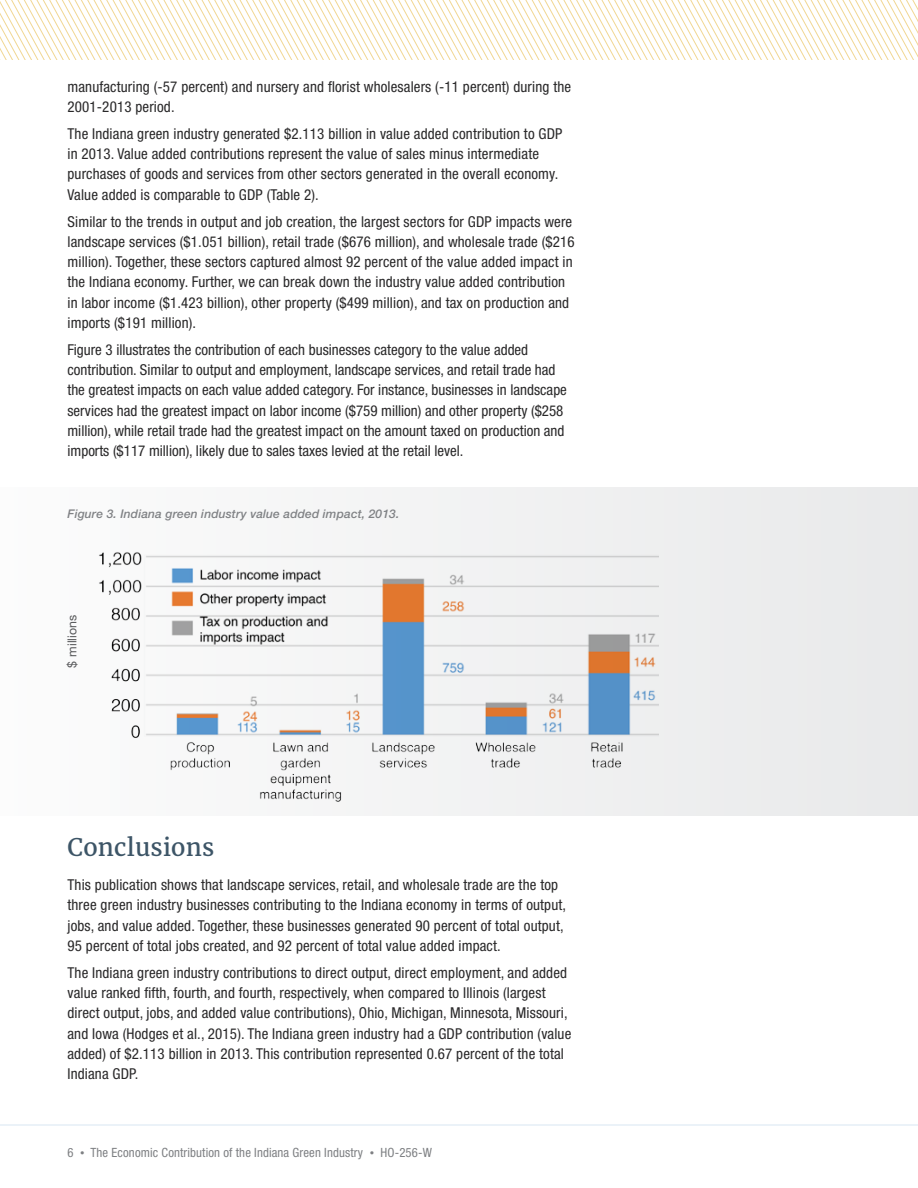
<style>
.page{position:relative;width:918px;height:1188px;background:#fff}
.page>*{position:absolute;margin:0;border:0;box-sizing:border-box;transform-origin:0 0}
.Subhead_1{font:24px "Merriweather";letter-spacing:.01em;color:#3d5567}
.Body_text{font:condensed 15px/20.2px "Helvetica Neue LT Std";letter-spacing:.01em;color:#292829}
.Chart_heading{font:condensed 15px/20.2px "Helvetica Neue LT Std";letter-spacing:.01em;color:#292829}
.t1{font:condensed 12.75px "Helvetica Neue LT Std";letter-spacing:.01em;color:#7e8083}
.t2{font:12.3px "Helvetica Neue LT Std";letter-spacing:.01em;color:#58595b}
.Chart_heading-2{font:italic 500 12px "Helvetica Neue LT Std";letter-spacing:.01em;color:#808285}
.s1{font-size:8.85px}
</style>
<div class="page">
<hr style="left:0;top:1125px;width:918px;height:1px;background:#d9e6f3">
<div style="left:0;top:487px;width:918px;height:328px;background:linear-gradient(to right,#fcfcfc,#e8e9ea)"></div>
<img style="left:95px;top:531px;width:563px;height:285px">
<svg style="left:0;top:0;width:918px;height:59px"></svg>
<p class="Chart_heading" style="left:68px;top:76px;width:505px">manufacturing (-57 percent) and nursery and florist wholesalers (-11 percent) during the<br>2001-2013 period.</p>
<p class="Body_text" style="left:68px;top:123px;width:497px">The Indiana green industry generated $2.113 billion in value added contribution to GDP in 2013. Value added contributions represent the value of sales minus intermediate purchases of goods and services from other sectors generated in the overall economy.<br>Value added is comparable to GDP (Table 2).</p>
<p class="Body_text" style="left:68px;top:211px;width:509px">Similar to the trends in output and job creation, the largest sectors for GDP impacts were landscape services ($1.051 billion), retail trade ($676 million), and wholesale trade ($216 million). Together, these sectors captured almost 92 percent of the value added impact in the Indiana economy. Further, we can break down the industry value added contribution in labor income ($1.423 billion), other property ($499 million), and tax on production and imports ($191 million).</p>
<p class="Body_text" style="left:68px;top:339px;width:501px">Figure 3 illustrates the contribution of each businesses category to the value added contribution. Similar to output and employment, landscape services, and retail trade had the greatest impacts on each value added category. For instance, businesses in landscape services had the greatest impact on labor income ($759 million) and other property ($258 million), while retail trade had the greatest impact on the amount taxed on production and imports ($117 million), likely due to sales taxes levied at the retail level.</p>
<p class="Chart_heading-2" style="left:68px;top:507px;width:333px">Figure 3. Indiana green industry value added impact, 2013.</p>
<p class="t2" style="left:65px;top:668px;width:55px;rotate:-90deg">$ millions</p>
<p class="Subhead_1" style="left:68px;top:832px;width:148px">Conclusions</p>
<p class="Body_text" style="left:68px;top:875px;width:500px">This publication shows that landscape services, retail, and wholesale trade are the top three green industry businesses contributing to the Indiana economy in terms of output, jobs, and value added. Together, these businesses generated 90 percent of total output, 95 percent of total jobs created, and 92 percent of total value added impact.</p>
<p class="Body_text" style="left:68px;top:962px;width:505px">The Indiana green industry contributions to direct output, direct employment, and added value ranked fifth, fourth, and fourth, respectively, when compared to Illinois (largest direct output, jobs, and added value contributions), Ohio, Michigan, Minnesota, Missouri, and Iowa (Hodges et al., 2015). The Indiana green industry had a GDP contribution (value added) of $2.113 billion in 2013. This contribution represented 0.67 percent of the total Indiana GDP.</p>
<p class="t1" style="left:68px;top:1145px;width:366px">6 <span class="s1">•</span> The Economic Contribution of the Indiana Green Industry <span class="s1">•</span> HO-256-W</p>
</div>
